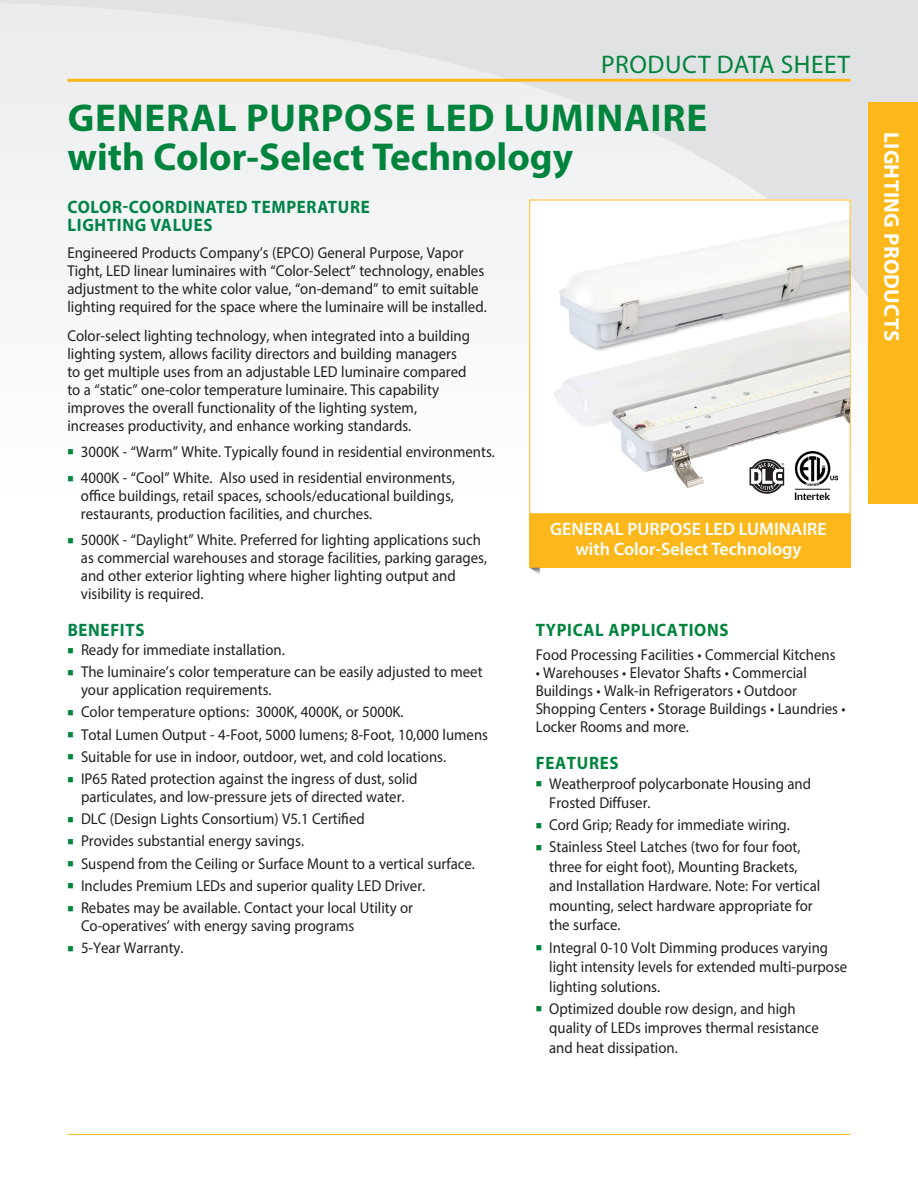
<style>
.page{position:relative;width:918px;height:1188px;background:#fff}
.page>*{position:absolute;margin:0;border:0;box-sizing:border-box;transform-origin:0 0}
._16_pt_subheads{font:700 39px/39px "Myriad Pro";letter-spacing:.015em;color:#00843d}
.sidebar_subhead{font:25.5px "Myriad Pro";letter-spacing:.02em;color:#00843d}
.t1{font:700 21.3px "Myriad Pro";letter-spacing:.02em;color:#fff}
.t2{font:600 18px/19.5px "Myriad Pro";color:#fff;text-align:center}
.body{font:700 18px/18px "Myriad Pro";letter-spacing:.04em;color:#008348;scale:.94 1}
.body-2{font:700 18px "Myriad Pro";letter-spacing:.04em;color:#00843d;scale:.94 1}
.body-3{font:15.75px/18px "Myriad Pro";color:#231f20;scale:.94 1}
.s1{color:#00843d}
</style>
<div class="page">
<svg style="left:0;top:0;width:918px;height:297px;fill:#f0f0f1"></svg>
<hr style="left:68px;top:1134px;width:782px;height:1px;background:#fcb81a">
<div style="left:868px;top:102px;width:50px;height:401px;background:#fcb81a"></div>
<hr style="left:68px;top:79px;width:782px;height:3px;background:#fcb81a">
<div style="left:529px;top:514px;width:322px;height:54px;background:#fcb81b"></div>
<img style="left:531px;top:202px;width:318px;height:95px">
<div style="left:529px;top:200px;width:322px;height:314px;border:1px solid #fcb81b"></div>
<img style="left:794px;top:492px;width:37px;height:8px">
<svg style="left:759px;top:492px;width:16px;height:2px"></svg>
<svg style="left:530px;top:568px;width:10px;height:6px"></svg>
<img style="left:532px;top:222px;width:318px;height:270px">
<p class="sidebar_subhead" style="left:601px;top:48px;width:251px">PRODUCT DATA SHEET</p>
<p class="_16_pt_subheads" style="left:67px;top:97px;width:641px">GENERAL PURPOSE LED LUMINAIRE with Color-Select Technology</p>
<p class="body" style="left:68px;top:197px;width:323px">COLOR-COORDINATED TEMPERATURE<br>LIGHTING VALUES</p>
<p class="body-3" style="left:67px;top:244px;width:448px">Engineered Products Company’s (EPCO) General Purpose, Vapor Tight, LED linear luminaires with “Color-Select” technology, enables adjustment to the white color value, “on-demand” to emit suitable lighting required for the space where the luminaire will be installed.</p>
<p class="body-3" style="left:67px;top:326px;width:430px">Color-select lighting technology, when integrated into a building</p>
<p class="body-3" style="left:67px;top:344px;width:416px">lighting system, allows facility directors and building managers</p>
<p class="body-3" style="left:67px;top:362px;width:426px">to get multiple uses from an adjustable LED luminaire compared</p>
<p class="body-3" style="left:67px;top:380px;width:397px">to a “static” one-color temperature luminaire. This capability</p>
<p class="body-3" style="left:67px;top:398px;width:373px">improves the overall functionality of the lighting system,</p>
<p class="body-3" style="left:67px;top:416px;width:367px">increases productivity, and enhance working standards.</p>
<p class="body-3" style="left:67px;top:442px;width:456px"><span class="s1">■</span> 3000K - “Warm” White. Typically found in residential environments.</p>
<p class="body-3" style="left:81px;top:469px;width:400px;text-align:justify;text-indent:-14px"><span class="s1">■</span> 4000K - “Cool” White. Also used in residential environments, office buildings, retail spaces, schools/educational buildings, restaurants, production facilities, and churches.</p>
<p class="body-3" style="left:81px;top:531px;width:434px;text-indent:-14px"><span class="s1">■</span> 5000K - “Daylight” White. Preferred for lighting applications such as commercial warehouses and storage facilities, parking garages, and other exterior lighting where higher lighting output and visibility is required.</p>
<p class="body" style="left:68px;top:620px;width:83px">BENEFITS</p>
<p class="body-3" style="left:68px;top:641px;width:233px"><span class="s1">■</span> Ready for immediate installation.</p>
<p class="body-3" style="left:81px;top:663px;width:429px;text-indent:-14px"><span class="s1">■</span> The luminaire’s color temperature can be easily adjusted to meet your application requirements.</p>
<p class="body-3" style="left:68px;top:703px;width:359px"><span class="s1">■</span> Color temperature options: 3000K, 4000K, or 5000K.</p>
<p class="body-3" style="left:68px;top:725px;width:449px"><span class="s1">■</span> Total Lumen Output - 4-Foot, 5000 lumens; 8-Foot, 10,000 lumens</p>
<p class="body-3" style="left:68px;top:747px;width:404px"><span class="s1">■</span> Suitable for use in indoor, outdoor, wet, and cold locations.</p>
<p class="body-3" style="left:68px;top:770px;width:374px;text-align:center"><span class="s1">■</span> IP65 Rated protection against the ingress of dust, solid particulates, and low-pressure jets of directed water.</p>
<p class="body-3" style="left:68px;top:810px;width:318px"><span class="s1">■</span> DLC (Design Lights Consortium) V5.1 Certified</p>
<p class="body-3" style="left:68px;top:832px;width:253px"><span class="s1">■</span> Provides substantial energy savings.</p>
<p class="body-3" style="left:68px;top:854px;width:435px"><span class="s1">■</span> Suspend from the Ceiling or Surface Mount to a vertical surface.</p>
<p class="body-3" style="left:68px;top:876px;width:382px"><span class="s1">■</span> Includes Premium LEDs and superior quality LED Driver.</p>
<p class="body-3" style="left:81px;top:899px;width:355px;text-indent:-14px"><span class="s1">■</span> Rebates may be available. Contact your local Utility or<br>Co-operatives’ with energy saving programs</p>
<p class="body-3" style="left:68px;top:939px;width:125px"><span class="s1">■</span> 5-Year Warranty.</p>
<p class="t2" style="left:550px;top:519px;width:278px">GENERAL PURPOSE LED LUMINAIRE with Color-Select Technology</p>
<p class="body-2" style="left:536px;top:618px;width:206px">TYPICAL APPLICATIONS</p>
<p class="body-3" style="left:536px;top:646px;width:321px">Food Processing Facilities • Commercial Kitchens</p>
<p class="body-3" style="left:536px;top:664px;width:331px">• Warehouses • Elevator Shafts • Commercial Buildings • Walk-in Refrigerators • Outdoor Shopping Centers • Storage Buildings • Laundries • Locker Rooms and more.</p>
<p class="body-2" style="left:536px;top:751px;width:90px">FEATURES</p>
<p class="body-3" style="left:549px;top:773px;width:280px;line-height:19.5px;text-indent:-14px"><span class="s1">■</span> Weatherproof polycarbonate Housing and<br>Frosted Diffuser.</p>
<p class="body-3" style="left:536px;top:816px;width:272px"><span class="s1">■</span> Cord Grip; Ready for immediate wiring.</p>
<p class="body-3" style="left:549px;top:837px;width:290px;line-height:19.5px;text-indent:-14px"><span class="s1">■</span> Stainless Steel Latches (two for four foot, three for eight foot), Mounting Brackets, and Installation Hardware. Note: For vertical mounting, select hardware appropriate for the surface.</p>
<p class="body-3" style="left:549px;top:937px;width:319px;line-height:19.5px;text-indent:-14px"><span class="s1">■</span> Integral 0-10 Volt Dimming produces varying light intensity levels for extended multi-purpose lighting solutions.</p>
<p class="body-3" style="left:549px;top:999px;width:289px;line-height:19.5px;text-indent:-14px"><span class="s1">■</span> Optimized double row design, and high quality of LEDs improves thermal resistance and heat dissipation.</p>
<p class="t1" style="left:906px;top:132px;width:211px;rotate:90deg">LIGHTING PRODUCTS</p>
</div>
